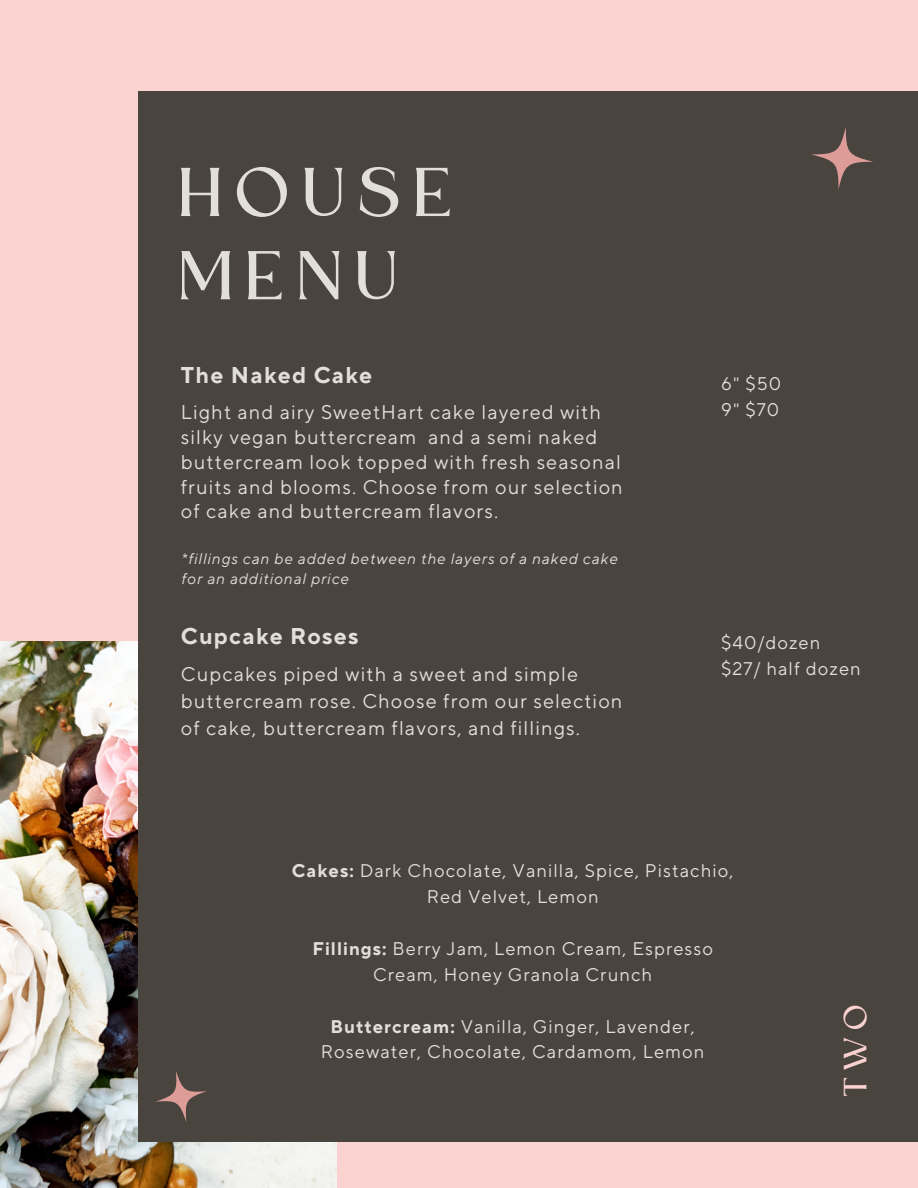
<style>
.page{position:relative;width:918px;height:1188px;background:#fad2cf}
.page>*{position:absolute;margin:0;border:0;box-sizing:border-box;transform-origin:0 0}
.t1{font:64.2px/83.2px "Kingred Serif";letter-spacing:.19em;color:#e2deda}
.t2{font:30px "Kingred Serif";color:#fad2cf}
.t3{font:700 22.8px "TT Norms Pro";letter-spacing:.06em;color:#e2deda}
.t4{font:19.8px/24.8px "TT Norms Pro";letter-spacing:.06em;color:#e2deda}
.t5{font:18.3px/25.8px "TT Norms Pro";letter-spacing:.06em;color:#e2deda;text-align:center}
.t6{font:italic 15.3px/19.2px "TT Norms Pro";letter-spacing:.06em;color:#e2deda}
.s1{font-weight:700}
</style>
<div class="page">
<img style="left:0;top:642px;width:336px;height:546px">
<div style="left:139px;top:91px;width:779px;height:1050px;background:#49443e"></div>
<svg style="left:811px;top:127px;width:62px;height:62px"></svg>
<svg style="left:156px;top:1071px;width:51px;height:51px"></svg>
<h1 class="t1" style="left:181px;top:158px;width:276px">HOUSE<br>MENU</h1>
<p class="t3" style="left:181px;top:362px;width:193px">The Naked Cake</p>
<p class="t4" style="left:181px;top:401px;width:443px">Light and airy SweetHart cake layered with silky vegan buttercream and a semi naked buttercream look topped with fresh seasonal fruits and blooms. Choose from our selection of cake and buttercream flavors.</p>
<p class="t6" style="left:181px;top:550px;width:438px">*fillings can be added between the layers of a naked cake for an additional price</p>
<p class="t3" style="left:181px;top:623px;width:179px">Cupcake Roses</p>
<p class="t4" style="left:181px;top:662px;width:443px;line-height:27px">Cupcakes piped with a sweet and simple buttercream rose. Choose from our selection of cake, buttercream flavors, and fillings.</p>
<p class="t5" style="left:721px;top:372px;width:62px;text-align:left">6" $50<br>9" $70</p>
<p class="t5" style="left:721px;top:631px;width:141px;text-align:left">$40/dozen $27/ half dozen</p>
<p class="t5" style="left:292px;top:859px;width:443px"><span class="s1">Cakes:</span> Dark Chocolate, Vanilla, Spice, Pistachio,<br>Red Velvet, Lemon</p>
<p class="t5" style="left:312px;top:936px;width:402px"><span class="s1">Fillings:</span> Berry Jam, Lemon Cream, Espresso<br>Cream, Honey Granola Crunch</p>
<p class="t5" style="left:321px;top:1014px;width:385px"><span class="s1">Buttercream:</span> Vanilla, Ginger, Lavender,<br>Rosewater, Chocolate, Cardamom, Lemon</p>
<h2 class="t2" style="left:844px;top:1096px;width:94px;rotate:-90deg">TWO</h2>
</div>
